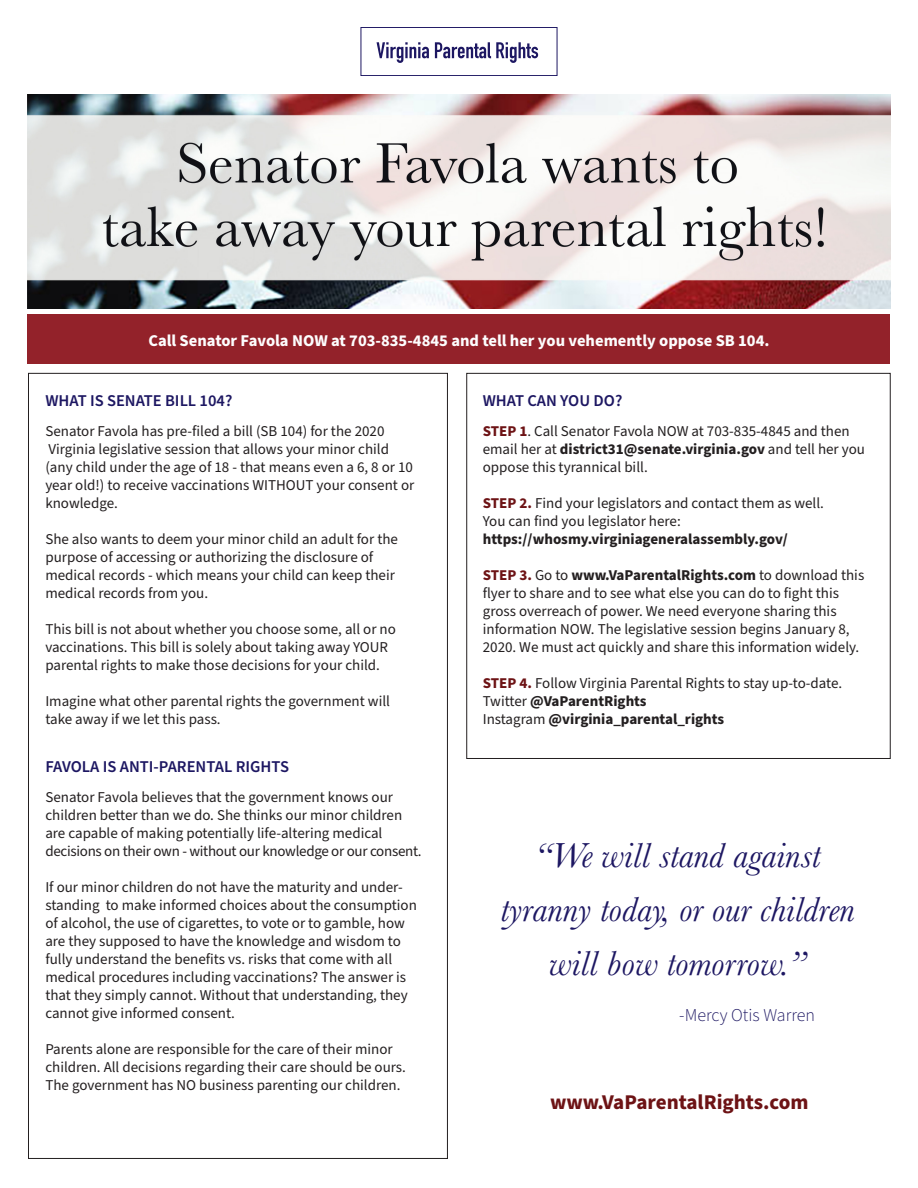
<style>
.page{position:relative;width:918px;height:1188px;background:#fff}
.page>*{position:absolute;margin:0;border:0;box-sizing:border-box;transform-origin:0 0}
.t1{font:italic 36px/54px "Baskerville";color:#1d1762;text-align:center}
.t2{font:700 21px "Source Sans Pro";color:#6d1315}
.t3{font:300 18px "Source Sans Pro";color:#1d1762}
.t4{font:700 16.5px "Source Sans Pro";color:#fdfdfd}
.t5{font:600 16.5px "Source Sans Pro";color:#1d1762}
.t6{font:15px/18px "Source Sans Pro";color:#231f20}
.t7{font:700 15px "Source Sans Pro";color:#231f20}
.s1{font-weight:700;color:#6d1315}
.s2{font-weight:700}
.s3{font-weight:400}
</style>
<div class="page">
<img style="left:27px;top:94px;width:864px;height:215px">
<svg style="left:377px;top:42px;width:52px;height:21px"></svg>
<svg style="left:435px;top:42px;width:103px;height:21px"></svg>
<div style="left:361px;top:27px;width:196px;height:49px;border:1px solid #1d1762"></div>
<div style="left:28px;top:314px;width:862px;height:50px;background:#93222a"></div>
<p class="t4" style="left:148px;top:330px;width:623px">Call Senator Favola NOW at 703-835-4845 and tell her you vehemently oppose SB 104.</p>
<p class="t5" style="left:45px;top:390px;width:189px">WHAT IS SENATE BILL 104?</p>
<p class="t6" style="left:45px;top:423px;width:345px">Senator Favola has pre-filed a bill (SB 104) for the 2020<br>Virginia legislative session that allows your minor child</p>
<p class="t6" style="left:45px;top:459px;width:370px;text-align:justify">(any child under the age of 18 - that means even a 6, 8 or 10 year old!) to receive vaccinations WITHOUT your consent or knowledge.</p>
<p class="t6" style="left:45px;top:531px;width:354px">She also wants to deem your minor child an adult for the purpose of accessing or authorizing the disclosure of medical records - which means your child can keep their medical records from you.</p>
<p class="t6" style="left:45px;top:621px;width:352px">This bill is not about whether you choose some, all or no vaccinations. This bill is solely about taking away YOUR parental rights to make those decisions for your child.</p>
<p class="t6" style="left:45px;top:693px;width:346px">Imagine what other parental rights the government will take away if we let this pass.</p>
<p class="t5" style="left:45px;top:756px;width:245px">FAVOLA IS ANTI-PARENTAL RIGHTS</p>
<p class="t6" style="left:45px;top:789px;width:378px">Senator Favola believes that the government knows our children better than we do. She thinks our minor children are capable of making potentially life-altering medical decisions on their own - without our knowledge or our consent.</p>
<p class="t6" style="left:45px;top:879px;width:373px">If our minor children do not have the maturity and under&shy;standing to make informed choices about the consumption of alcohol, the use of cigarettes, to vote or to gamble, how are they supposed to have the knowledge and wisdom to fully understand the benefits vs. risks that come with all medical procedures including vaccinations? The answer is that they simply cannot. Without that understanding, they cannot give informed consent.</p>
<p class="t6" style="left:45px;top:1041px;width:362px">Parents alone are responsible for the care of their minor children. All decisions regarding their care should be ours.</p>
<p class="t6" style="left:45px;top:1077px;width:357px">The government has NO business parenting our children.</p>
<p class="t5" style="left:483px;top:390px;width:141px">WHAT CAN YOU DO?</p>
<p class="t6" style="left:483px;top:423px;width:384px"><span class="s1">STEP 1</span>. Call Senator Favola NOW at 703-835-4845 and then email her at <span class="s2">district31@senate.virginia.gov</span> and tell her you oppose this tyrannical bill.</p>
<p class="t6" style="left:483px;top:495px;width:343px"><span class="s1">STEP 2.</span> Find your legislators and contact them as well.<br>You can find you legislator here: <span class="s2">https://whosmy.virginiageneralassembly.gov/</span></p>
<p class="t6" style="left:483px;top:567px;width:383px"><span class="s1">STEP 3.</span> Go to <span class="s2">www.VaParentalRights.com</span> to download this flyer to share and to see what else you can do to fight this gross overreach of power. We need everyone sharing this information NOW. The legislative session begins January 8, 2020. We must act quickly and share this information widely.</p>
<p class="t6" style="left:483px;top:675px;width:361px"><span class="s1">STEP 4.</span> Follow Virginia Parental Rights to stay up-to-date.<br>Twitter <span class="s2">@VaParentRights</span></p>
<p class="t7" style="left:483px;top:709px;width:243px"><span class="s3">Instagram</span> @virginia_parental_rights</p>
<p class="t1" style="left:500px;top:828px;width:356px">“We will stand against tyranny today, or our children will bow tomorrow.”</p>
<p class="t3" style="left:679px;top:1003px;width:137px">-Mercy Otis Warren</p>
<p class="t2" style="left:550px;top:1088px;width:260px">www.VaParentalRights.com</p>
</div>
